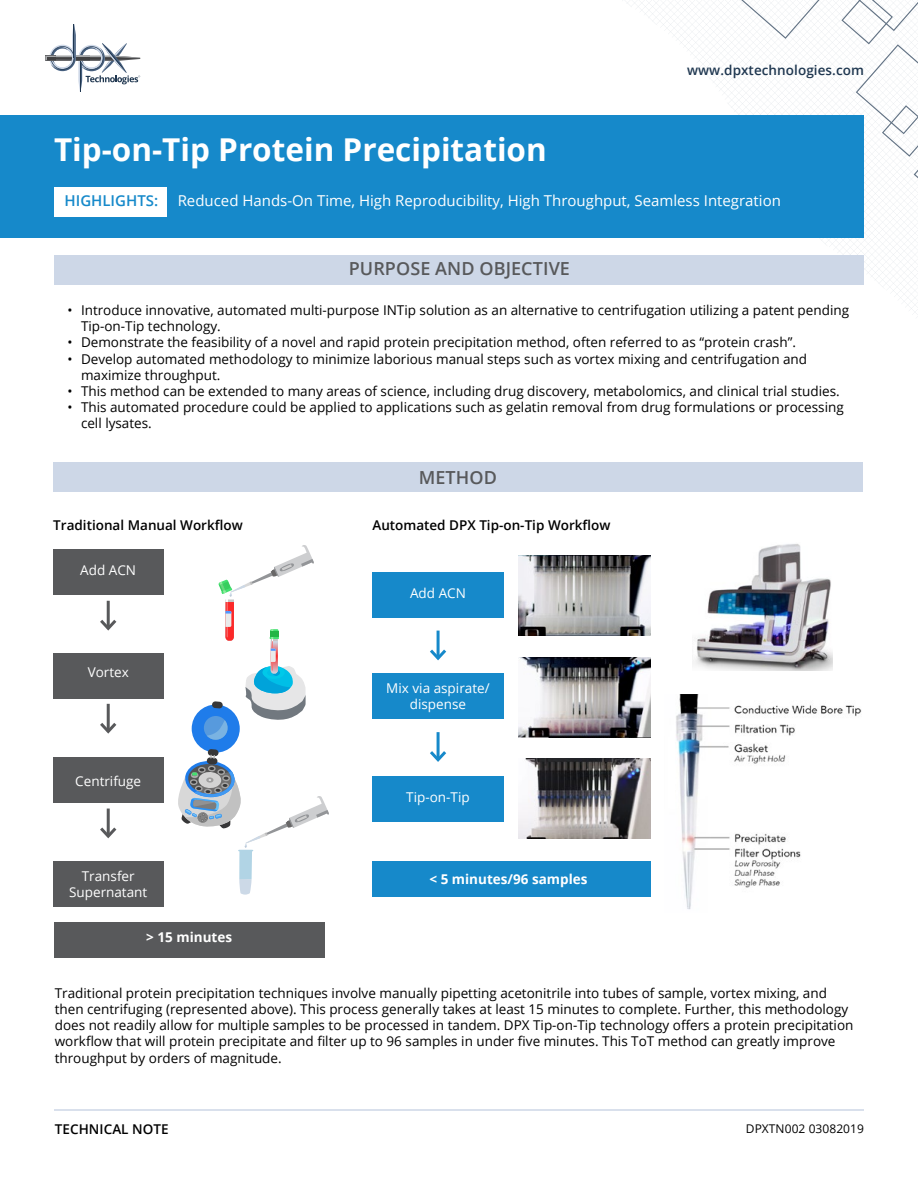
<style>
.page{position:relative;width:918px;height:1188px;background:#fff}
.page>*{position:absolute;margin:0;border:0;box-sizing:border-box;transform-origin:0 0}
.t1{font:700 31.5px "Open Sans";color:#fff}
.t2{font:600 18px "Open Sans";letter-spacing:.005em;color:#58595b}
.t3{font:15px "Open Sans";color:#fff}
.t4{font:600 15px "Open Sans";color:#1689ca}
.t5{font:13.5px/16.2px "Open Sans";color:#000}
.t6{font:13.5px/16.2px "Open Sans";color:#fff;text-align:center}
.t7{font:600 13.5px "Open Sans";color:#000}
.t8{font:700 13.5px "Open Sans";color:#fff}
.t9{font:600 13.5px "Open Sans";letter-spacing:.005em;color:#1f3750}
.t10{font:12px "Open Sans";letter-spacing:.005em;color:#000}
</style>
<div class="page">
<svg style="left:578px;top:0;width:340px;height:315px"></svg>
<svg style="left:841px;top:0;width:77px;height:190px"></svg>
<svg style="left:726px;top:0;width:105px;height:39px"></svg>
<div style="left:0;top:115px;width:864px;height:122px;background:#1689ca"></div>
<div style="left:54px;top:187px;width:112px;height:29px;background:#fff"></div>
<div style="left:55px;top:255px;width:809px;height:30px;background:#cdd7e7"></div>
<div style="left:53px;top:462px;width:809px;height:30px;background:#cdd7e7"></div>
<hr style="left:54px;top:1109px;width:810px;height:2px;background:#cdd7e7">
<div style="left:53px;top:654px;width:110px;height:45px;background:#58595b"></div>
<div style="left:372px;top:674px;width:132px;height:45px;background:#1689ca"></div>
<div style="left:53px;top:758px;width:110px;height:45px;background:#58595b"></div>
<div style="left:53px;top:862px;width:110px;height:45px;background:#58595b"></div>
<div style="left:372px;top:776px;width:132px;height:45px;background:#1689ca"></div>
<div style="left:53px;top:550px;width:110px;height:45px;background:#58595b"></div>
<div style="left:372px;top:573px;width:132px;height:45px;background:#1689ca"></div>
<svg style="left:45px;top:24px;width:95px;height:68px"></svg>
<div style="left:54px;top:922px;width:270px;height:36px;background:#58595b"></div>
<div style="left:372px;top:862px;width:279px;height:35px;background:#1689ca"></div>
<img style="left:518px;top:556px;width:133px;height:80px">
<img style="left:518px;top:758px;width:133px;height:80px">
<img style="left:518px;top:657px;width:133px;height:80px">
<img style="left:692px;top:544px;width:140px;height:126px">
<img style="left:676px;top:694px;width:186px;height:216px">
<div style="left:192px;top:705px;width:48px;height:48px;background:#1f7cea;border-radius:50%"></div>
<div style="left:204px;top:716px;width:24px;height:24px;background:#579add;border-radius:50%"></div>
<svg style="left:207px;top:545px;width:107px;height:196px"></svg>
<svg style="left:178px;top:749px;width:151px;height:146px"></svg>
<hr style="left:107px;top:601px;width:3px;height:27px;background:#58595b">
<svg style="left:100px;top:617px;width:17px;height:14px"></svg>
<hr style="left:437px;top:631px;width:3px;height:27px;background:#1689ca">
<svg style="left:430px;top:646px;width:17px;height:15px"></svg>
<hr style="left:107px;top:704px;width:3px;height:27px;background:#58595b">
<svg style="left:100px;top:720px;width:17px;height:14px"></svg>
<hr style="left:437px;top:732px;width:3px;height:28px;background:#1689ca">
<svg style="left:430px;top:748px;width:17px;height:14px"></svg>
<hr style="left:107px;top:809px;width:3px;height:27px;background:#58595b">
<svg style="left:100px;top:824px;width:17px;height:15px"></svg>
<p class="t9" style="left:687px;top:61px;width:178px">www.dpxtechnologies.com</p>
<h1 class="t1" style="left:54px;top:128px;width:494px">Tip-on-Tip Protein Precipitation</h1>
<p class="t4" style="left:64px;top:190px;width:95px">HIGHLIGHTS:</p>
<p class="t3" style="left:178px;top:190px;width:605px">Reduced Hands-On Time, High Reproducibility, High Throughput, Seamless Integration</p>
<h2 class="t2" style="left:349px;top:256px;width:223px">PURPOSE AND OBJECTIVE</h2>
<p class="t5" style="left:81px;top:302px;width:770px;text-indent:-14px">• Introduce innovative, automated multi-purpose INTip solution as an alternative to centrifugation utilizing a patent pending<br>Tip-on-Tip technology.</p>
<p class="t5" style="left:68px;top:334px;width:730px">• Demonstrate the feasibility of a novel and rapid protein precipitation method, often referred to as “protein crash”.</p>
<p class="t5" style="left:81px;top:350px;width:728px;text-indent:-14px">• Develop automated methodology to minimize laborious manual steps such as vortex mixing and centrifugation and maximize throughput.</p>
<p class="t5" style="left:68px;top:383px;width:774px">• This method can be extended to many areas of science, including drug discovery, metabolomics, and clinical trial studies.</p>
<p class="t5" style="left:81px;top:399px;width:764px;text-indent:-14px">• This automated procedure could be applied to applications such as gelatin removal from drug formulations or processing cell lysates.</p>
<h2 class="t2" style="left:419px;top:465px;width:80px">METHOD</h2>
<p class="t7" style="left:53px;top:516px;width:191px">Traditional Manual Workflow</p>
<p class="t7" style="left:372px;top:516px;width:240px">Automated DPX Tip-on-Tip Workflow</p>
<p class="t6" style="left:80px;top:562px;width:57px">Add ACN</p>
<p class="t6" style="left:88px;top:664px;width:43px">Vortex</p>
<p class="t6" style="left:75px;top:772px;width:67px">Centrifuge</p>
<p class="t6" style="left:69px;top:868px;width:80px">Transfer<br>Supernatant</p>
<p class="t8" style="left:146px;top:927px;width:87px">&gt; 15 minutes</p>
<p class="t6" style="left:410px;top:585px;width:57px">Add ACN</p>
<p class="t6" style="left:386px;top:680px;width:105px">Mix via aspirate/ dispense</p>
<p class="t6" style="left:406px;top:788px;width:65px">Tip-on-Tip</p>
<p class="t8" style="left:429px;top:870px;width:160px">&lt; 5 minutes/96 samples</p>
<p class="t5" style="left:55px;top:984px;width:800px">Traditional protein precipitation techniques involve manually pipetting acetonitrile into tubes of sample, vortex mixing, and then centrifuging (represented above). This process generally takes at least 15 minutes to complete. Further, this methodology does not readily allow for multiple samples to be processed in tandem. DPX Tip-on-Tip technology offers a protein precipitation workflow that will protein precipitate and filter up to 96 samples in under five minutes. This ToT method can greatly improve throughput by orders of magnitude.</p>
<p class="t7" style="left:55px;top:1120px;width:116px">TECHNICAL NOTE</p>
<p class="t10" style="left:746px;top:1120px;width:120px">DPXTN002 03082019</p>
</div>
